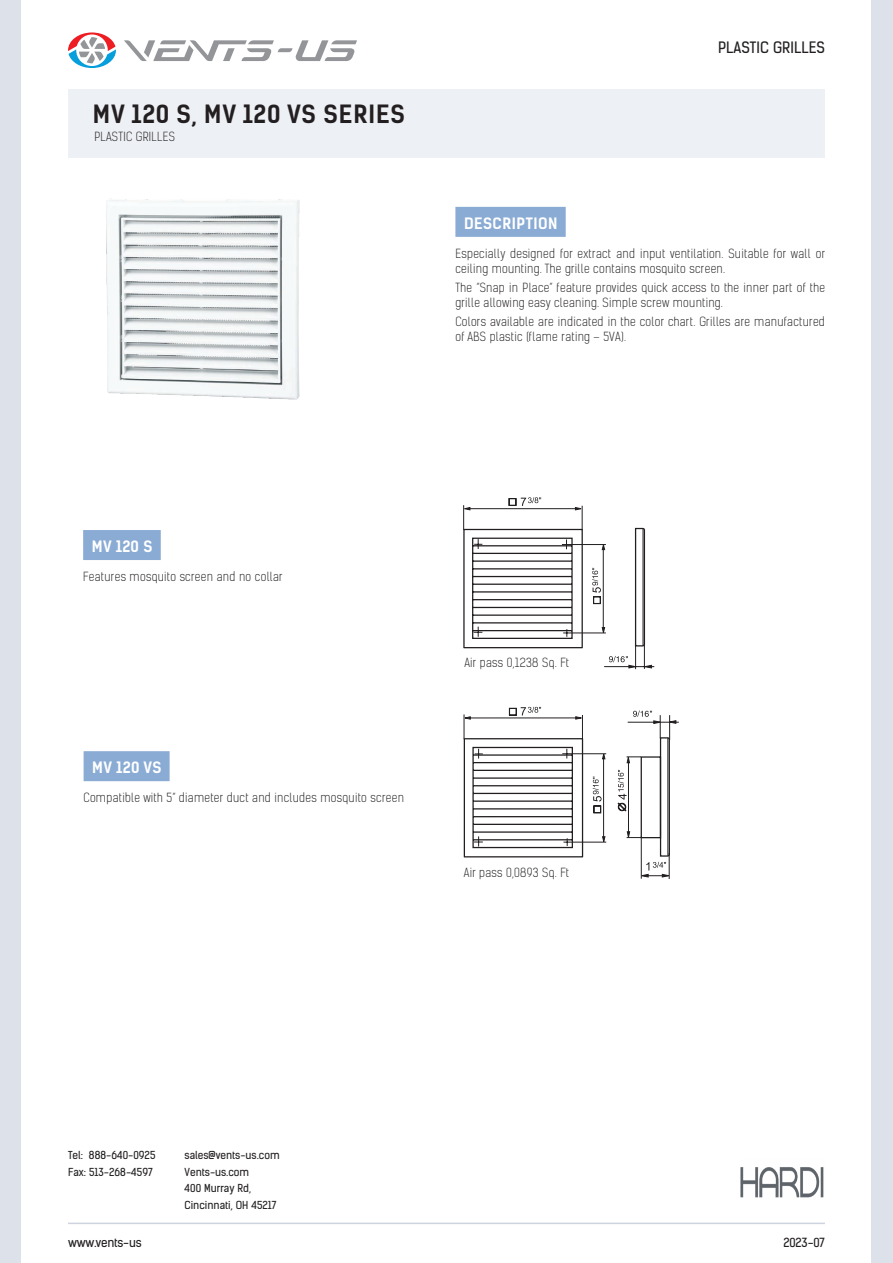
<style>
.page{position:relative;width:893px;height:1263px;background:#fff}
.page>*{position:absolute;margin:0;border:0;box-sizing:border-box;transform-origin:0 0}
.t1{font:700 24px "Kelson Sans";letter-spacing:.035em;color:#231f20}
.t2{font:15px "Kelson Sans Bold BG";letter-spacing:.035em;color:#fff}
.t3{font:15px "Kelson Sans Regular BG";letter-spacing:.005em;color:#231f20}
.t4{font:300 12px/15px "Kelson Sans";letter-spacing:.025em;color:#231f20}
.t5{font:12px "Kelson Sans Regular BG";letter-spacing:-.01em;color:#231f20}
.t6{font:12px "Kelson Sans Light BG";letter-spacing:.025em;color:#231f20}
.t7{font:10.5px/16.5px "Kelson Sans Regular BG";color:#231f20}
</style>
<div class="page">
<hr style="left:68px;top:1222px;width:757px;height:2px;background:#cdd3df">
<div style="left:872px;top:0;width:21px;height:1263px;background:#dce1ea"></div>
<div style="left:0;top:0;width:21px;height:1263px;background:#dce1ea"></div>
<svg style="left:68px;top:32px;width:48px;height:36px"></svg>
<svg style="left:124px;top:40px;width:233px;height:21px"></svg>
<div style="left:68px;top:89px;width:757px;height:68px;background:#edf0f4"></div>
<img style="left:740px;top:1167px;width:84px;height:31px">
<div style="left:455px;top:207px;width:111px;height:30px;background:#8aabd4"></div>
<div style="left:83px;top:530px;width:78px;height:30px;background:#8aabd4"></div>
<div style="left:84px;top:751px;width:86px;height:30px;background:#8aabd4"></div>
<img style="left:106px;top:199px;width:194px;height:201px">
<hr style="left:604px;top:666px;width:50px;height:1px;background:#231f20">
<div style="left:463px;top:529px;width:120px;height:119px;border:1px solid #231f20"></div>
<hr style="left:469px;top:508px;width:108px;height:1px;background:#231f20">
<svg style="left:463px;top:505px;width:7px;height:25px"></svg>
<svg style="left:575px;top:506px;width:8px;height:24px"></svg>
<hr style="left:563px;top:633px;width:43px;height:1px;background:#231f20">
<hr style="left:562px;top:544px;width:44px;height:1px;background:#231f20">
<svg style="left:472px;top:537px;width:101px;height:102px"></svg>
<svg style="left:509px;top:497px;width:32px;height:9px"></svg>
<svg style="left:592px;top:527px;width:60px;height:142px"></svg>
<hr style="left:628px;top:722px;width:51px;height:1px;background:#231f20">
<div style="left:464px;top:738px;width:119px;height:119px;border:1px solid #231f20"></div>
<hr style="left:603px;top:757px;width:1px;height:82px;background:#231f20">
<hr style="left:563px;top:842px;width:43px;height:1px;background:#231f20">
<hr style="left:562px;top:753px;width:44px;height:1px;background:#231f20">
<svg style="left:602px;top:753px;width:3px;height:6px"></svg>
<svg style="left:602px;top:836px;width:3px;height:6px"></svg>
<hr style="left:469px;top:718px;width:109px;height:1px;background:#231f20">
<svg style="left:464px;top:714px;width:7px;height:25px"></svg>
<svg style="left:575px;top:715px;width:8px;height:24px"></svg>
<svg style="left:472px;top:746px;width:102px;height:103px"></svg>
<svg style="left:509px;top:707px;width:32px;height:9px"></svg>
<svg style="left:593px;top:777px;width:8px;height:36px"></svg>
<svg style="left:618px;top:710px;width:58px;height:169px"></svg>
<h1 class="t1" style="left:93px;top:99px;width:314px">MV 120 S, MV 120 VS SERIES</h1>
<p class="t6" style="left:94px;top:129px;width:82px">PLASTIC GRILLES</p>
<p class="t3" style="left:718px;top:38px;width:109px">PLASTIC GRILLES</p>
<p class="t2" style="left:464px;top:214px;width:95px">DESCRIPTION</p>
<p class="t4" style="left:455px;top:246px;width:371px">Especially designed for extract and input ventilation. Suitable for wall or ceiling mounting. The grille contains mosquito screen.</p>
<p class="t4" style="left:455px;top:280px;width:371px">The “Snap in Place” feature provides quick access to the inner part of the grille allowing easy cleaning. Simple screw mounting.</p>
<p class="t4" style="left:455px;top:314px;width:371px">Colors available are indicated in the color chart. Grilles are manufactured of ABS plastic (flame rating – 5VA).</p>
<p class="t2" style="left:92px;top:537px;width:62px">MV 120 S</p>
<p class="t4" style="left:83px;top:570px;width:201px">Features mosquito screen and no collar</p>
<p class="t2" style="left:92px;top:758px;width:71px">MV 120 VS</p>
<p class="t4" style="left:84px;top:791px;width:322px">Compatible with 5” diameter duct and includes mosquito screen</p>
<p class="t4" style="left:464px;top:656px;width:106px">Air pass 0,1238 Sq. Ft</p>
<p class="t4" style="left:464px;top:866px;width:107px">Air pass 0,0893 Sq. Ft</p>
<p class="t7" style="left:68px;top:1147px;width:89px">Tel: 888-640-0925<br>Fax: 513-268-4597</p>
<p class="t7" style="left:185px;top:1147px;width:97px">sales@vents-us.com<br>Vents-us.com<br>400 Murray Rd,<br>Cincinnati, OH 45217</p>
<p class="t5" style="left:68px;top:1235px;width:75px">www.vents-us</p>
<p class="t5" style="left:783px;top:1235px;width:43px">2023-07</p>
</div>
